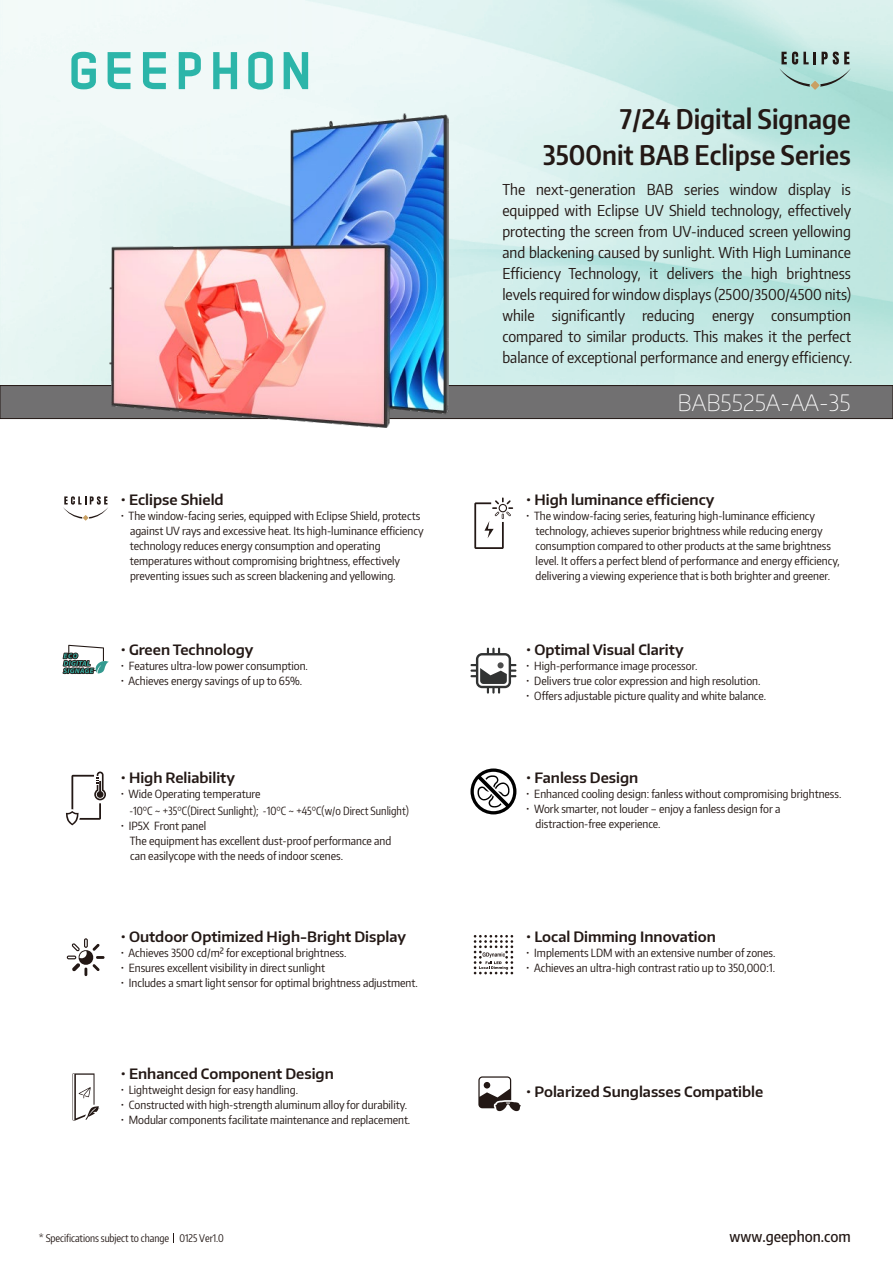
<style>
.page{position:relative;width:893px;height:1263px;background:#fff}
.page>*{position:absolute;margin:0;border:0;box-sizing:border-box;transform-origin:0 0}
.t1{font:600 27px/36.5px "Encode Sans Condensed";color:#231815;text-align:right}
.t2{font:100 22.5px "Encode Sans Normal";color:#fff}
.t3{font:15px/20.9px "Encode Sans Condensed";color:#231815;text-align:justify}
.t4{font:500 15px "Encode Sans Condensed";color:#231815}
.t5{font:600 14.25px "Encode Sans Normal";color:#231815}
.t6{font:11.25px/15px "Encode Sans Condensed";color:#231815}
.t7{font:11.25px "Encode Sans Compressed";color:#231815}
.t8{font:10.5px "Encode Sans Compressed";letter-spacing:-.005em;color:#231815}
</style>
<div class="page">
<svg style="left:0;top:0;width:893px;height:385px"></svg>
<svg style="left:779px;top:52px;width:72px;height:38px;background:#9cc0b9"></svg>
<div style="left:0;top:385px;width:893px;height:34px;background:#717071;border:1px solid #231815"></div>
<svg style="left:71px;top:52px;width:25px;height:37px"></svg>
<svg style="left:108px;top:52px;width:22px;height:37px"></svg>
<svg style="left:143px;top:52px;width:23px;height:37px"></svg>
<svg style="left:179px;top:52px;width:22px;height:37px"></svg>
<svg style="left:213px;top:52px;width:24px;height:37px"></svg>
<svg style="left:248px;top:52px;width:25px;height:38px"></svg>
<svg style="left:284px;top:52px;width:24px;height:37px"></svg>
<svg style="left:67px;top:938px;width:38px;height:38px"></svg>
<svg style="left:478px;top:1076px;width:43px;height:35px"></svg>
<svg style="left:73px;top:1073px;width:26px;height:48px"></svg>
<svg style="left:470px;top:648px;width:46px;height:46px"></svg>
<div style="left:497px;top:662px;width:7px;height:6px;background:#4d4d4d;border-radius:50%"></div>
<svg style="left:62px;top:645px;width:47px;height:29px"></svg>
<svg style="left:474px;top:935px;width:39px;height:39px"></svg>
<img style="left:109px;top:113px;width:339px;height:314px">
<svg style="left:63px;top:496px;width:45px;height:25px"></svg>
<svg style="left:474px;top:497px;width:39px;height:52px"></svg>
<svg style="left:66px;top:771px;width:40px;height:54px"></svg>
<svg style="left:470px;top:768px;width:46px;height:46px"></svg>
<p class="t5" style="left:121px;top:491px;width:104px">• Eclipse Shield</p>
<p class="t6" style="left:130px;top:508px;width:295px;text-indent:-9px">• The window-facing series, equipped with Eclipse Shield, protects against UV rays and excessive heat. Its high-luminance efficiency technology reduces energy consumption and operating temperatures without compromising brightness, effectively preventing issues such as screen blackening and yellowing.</p>
<p class="t5" style="left:121px;top:640px;width:134px">• Green Technology</p>
<p class="t6" style="left:121px;top:658px;width:189px">• Features ultra-low power consumption.</p>
<p class="t6" style="left:121px;top:673px;width:183px">• Achieves energy savings of up to 65%.</p>
<p class="t5" style="left:121px;top:768px;width:116px">• High Reliability</p>
<p class="t6" style="left:121px;top:785px;width:141px">• Wide Operating temperature</p>
<p class="t7" style="left:129px;top:803px;width:281px">-10°C ~ +35°C(Direct Sunlight); -10°C ~ +45°C(w/o Direct Sunlight)</p>
<p class="t6" style="left:130px;top:818px;width:263px;text-indent:-9px">• IP5X Front panel<br>The equipment has excellent dust-proof performance and can easilycope with the needs of indoor scenes.</p>
<p class="t5" style="left:121px;top:927px;width:287px">• Outdoor Optimized High-Bright Display</p>
<p class="t6" style="left:121px;top:945px;width:227px">• Achieves 3500 cd/m² for exceptional brightness.</p>
<p class="t6" style="left:121px;top:960px;width:206px">• Ensures excellent visibility in direct sunlight</p>
<p class="t6" style="left:121px;top:975px;width:298px">• Includes a smart light sensor for optimal brightness adjustment.</p>
<p class="t5" style="left:121px;top:1065px;width:215px">• Enhanced Component Design</p>
<p class="t6" style="left:121px;top:1082px;width:179px">• Lightweight design for easy handling.</p>
<p class="t6" style="left:121px;top:1097px;width:288px">• Constructed with high-strength aluminum alloy for durability.</p>
<p class="t6" style="left:121px;top:1112px;width:291px">• Modular components facilitate maintenance and replacement.</p>
<p class="t8" style="left:39px;top:1231px;width:187px">* Specifications subject to change 0125 Ver1.0</p>
<h1 class="t1" style="left:543px;top:100px;width:310px">7/24 Digital Signage<br>3500nit BAB Eclipse Series</h1>
<p class="t3" style="left:502px;top:179px;width:351px">The next-generation BAB series window display is equipped with Eclipse UV Shield technology, effectively protecting the screen from UV-induced screen yellowing and blackening caused by sunlight. With High Luminance Efficiency Technology, it delivers the high brightness levels required for window displays (2500/3500/4500 nits) while significantly reducing energy consumption compared to similar products. This makes it the perfect balance of exceptional performance and energy efficiency.</p>
<h2 class="t2" style="left:677px;top:388px;width:175px">BAB5525A-AA-35</h2>
<p class="t5" style="left:526px;top:491px;width:190px">• High luminance efficiency</p>
<p class="t6" style="left:535px;top:508px;width:306px;text-indent:-9px">• The window-facing series, featuring high-luminance efficiency technology, achieves superior brightness while reducing energy consumption compared to other products at the same brightness level. It offers a perfect blend of performance and energy efficiency, delivering a viewing experience that is both brighter and greener.</p>
<p class="t5" style="left:526px;top:640px;width:159px">• Optimal Visual Clarity</p>
<p class="t6" style="left:526px;top:658px;width:173px">• High-performance image processor.</p>
<p class="t6" style="left:526px;top:673px;width:236px">• Delivers true color expression and high resolution.</p>
<p class="t6" style="left:526px;top:688px;width:241px">• Offers adjustable picture quality and white balance.</p>
<p class="t5" style="left:526px;top:768px;width:113px">• Fanless Design</p>
<p class="t6" style="left:526px;top:785px;width:317px">• Enhanced cooling design: fanless without compromising brightness.</p>
<p class="t6" style="left:536px;top:800px;width:246px;text-indent:-9px">• Work smarter, not louder – enjoy a fanless design for a distraction-free experience.</p>
<p class="t5" style="left:526px;top:927px;width:191px">• Local Dimming Innovation</p>
<p class="t6" style="left:526px;top:945px;width:251px">• Implements LDM with an extensive number of zones.</p>
<p class="t6" style="left:526px;top:960px;width:250px">• Achieves an ultra-high contrast ratio up to 350,000:1.</p>
<p class="t5" style="left:526px;top:1082px;width:239px">• Polarized Sunglasses Compatible</p>
<h3 class="t4" style="left:730px;top:1226px;width:123px">www.geephon.com</h3>
</div>
